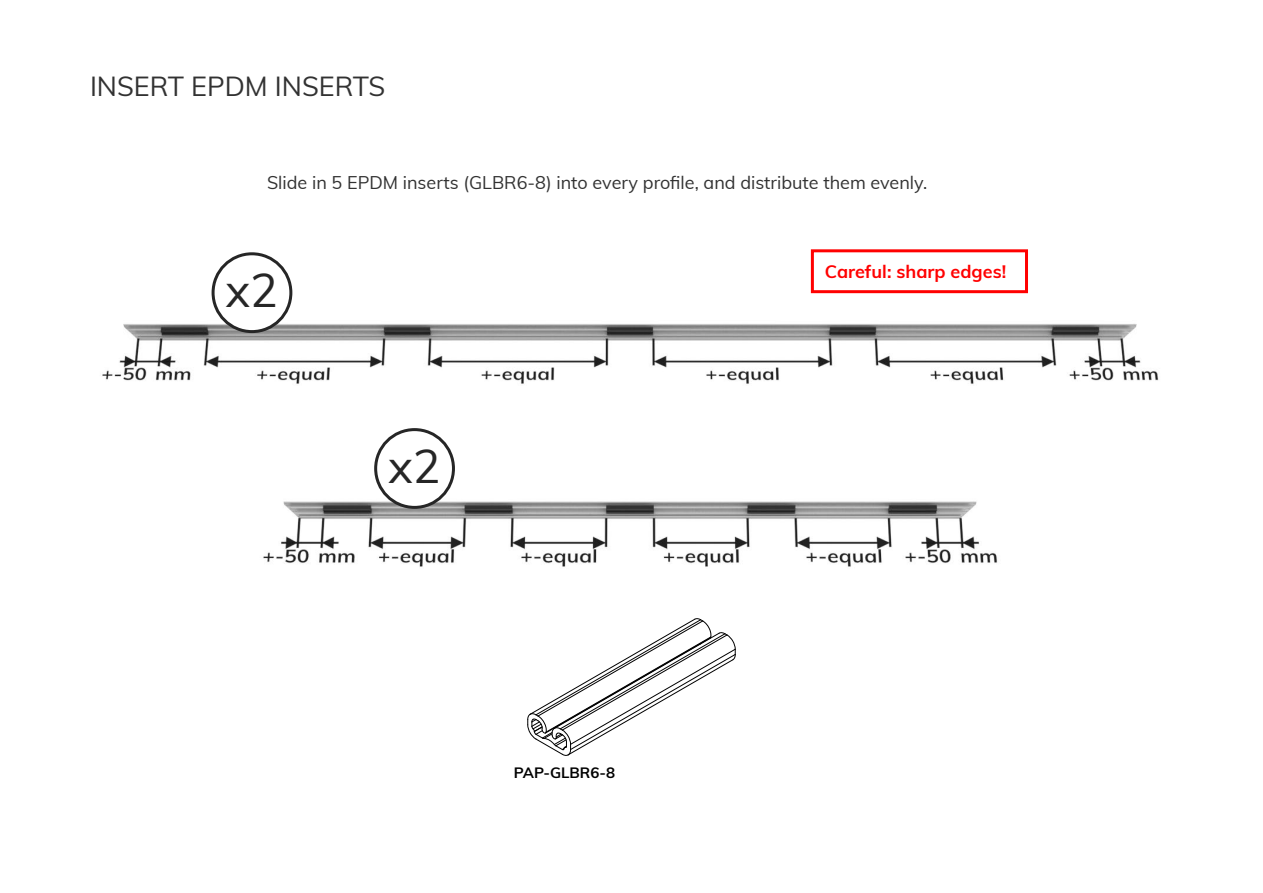
<style>
.page{position:relative;width:1263px;height:893px;background:#fff}
.page>*{position:absolute;margin:0;border:0;box-sizing:border-box;transform-origin:0 0}
.t1{font:46.35px "Muli";color:#262626}
.t2{font:27px "Muli";color:#323232}
.t3{font:18px "Muli";color:#323232}
.t4{font:700 18px "Muli";color:#f00}
.t5{font:700 15px "Muli";color:#000}
</style>
<div class="page">
<img style="left:102px;top:249px;width:1057px;height:318px">
<div style="left:213px;top:254px;width:78px;height:78px;background:#fff;border-radius:50%"></div>
<div style="left:212px;top:252px;width:80px;height:81px;border:3px solid #262626;border-radius:50%"></div>
<div style="left:376px;top:430px;width:77px;height:77px;background:#fff;border-radius:50%"></div>
<div style="left:374px;top:428px;width:81px;height:81px;border:3px solid #262626;border-radius:50%"></div>
<div style="left:811px;top:249px;width:217px;height:44px;border:3px solid #f00"></div>
<svg style="left:527px;top:618px;width:209px;height:138px"></svg>
<h2 class="t2" style="left:90px;top:66px;width:297px">INSERT EPDM INSERTS</h2>
<p class="t3" style="left:267px;top:169px;width:662px">Slide in 5 EPDM inserts (GLBR6-8) into every profile, and distribute them evenly.</p>
<h1 class="t1" style="left:226px;top:256px;width:54px">x2</h1>
<h1 class="t1" style="left:388px;top:432px;width:54px">x2</h1>
<p class="t5" style="left:514px;top:762px;width:103px">PAP-GLBR6-8</p>
<p class="t4" style="left:825px;top:258px;width:183px">Careful: sharp edges!</p>
</div>
